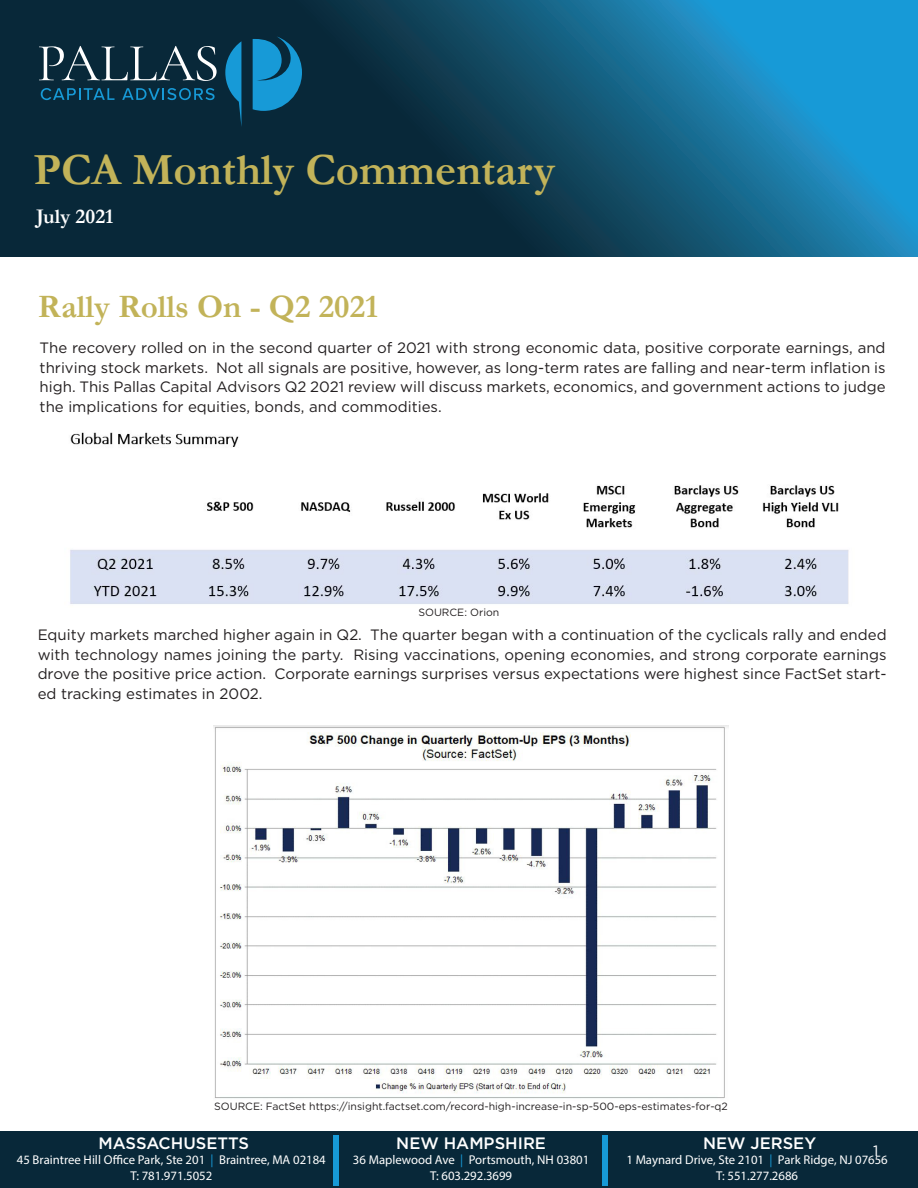
<style>
.page{position:relative;width:918px;height:1188px;background:#fff}
.page>*{position:absolute;margin:0;border:0;box-sizing:border-box;transform-origin:0 0}
.t1{font:500 54px "Gotham";color:#179ad7}
.t2{font:700 45px "Garamond";color:#c2b359}
.t3{font:700 33px "Garamond";color:#c2b359}
.t4{font:700 21px "Garamond";color:#fff}
.t5{font:500 16.5px "Gotham";color:#fff}
.t6{font:15px/19.5px "Gotham";color:#231f20;text-align:justify}
.t7{font:15px "Gotham";color:#fff}
.t8{font:12.75px "Myriad Pro";color:#fff}
.t9{font:10.5px "Gotham";color:#231f20}
.s1{color:#179ad7}
</style>
<div class="page">
<svg style="left:0;top:0;width:918px;height:256px;background:#104d6a"></svg>
<svg style="left:225px;top:41px;width:16px;height:86px"></svg>
<svg style="left:253px;top:36px;width:49px;height:75px;background:#1279a9"></svg>
<svg style="left:39px;top:46px;width:178px;height:35px;background:#354f5d"></svg>
<svg style="left:41px;top:88px;width:74px;height:12px"></svg>
<svg style="left:122px;top:88px;width:93px;height:12px"></svg>
<div style="left:0;top:1132px;width:918px;height:56px;background:#082839"></div>
<img style="left:70px;top:432px;width:779px;height:172px">
<img style="left:213px;top:725px;width:516px;height:374px">
<p class="t2" style="left:33px;top:139px;width:523px">PCA Monthly Commentary</p>
<p class="t4" style="left:36px;top:202px;width:79px">July 2021</p>
<p class="t3" style="left:38px;top:284px;width:342px">Rally Rolls On - Q2 2021</p>
<p class="t6" style="left:40px;top:338px;width:848px">The recovery rolled on in the second quarter of 2021 with strong economic data, positive corporate earnings, and thriving stock markets. Not all signals are positive, however, as long-term rates are falling and near-term inflation is high. This Pallas Capital Advisors Q2 2021 review will discuss markets, economics, and government actions to judge the implications for equities, bonds, and commodities.</p>
<p class="t9" style="left:418px;top:605px;width:83px">SOURCE: Orion</p>
<p class="t6" style="left:38px;top:625px;width:851px">Equity markets marched higher again in Q2. The quarter began with a continuation of the cyclicals rally and ended with technology names joining the party. Rising vaccinations, opening economies, and strong corporate earnings drove the positive price action. Corporate earnings surprises versus expectations were highest since FactSet start&shy;ed tracking estimates in 2002.</p>
<p class="t9" style="left:214px;top:1099px;width:515px">SOURCE: FactSet https://insight.factset.com/record-high-increase-in-sp-500-eps-estimates-for-q2</p>
<p class="t5" style="left:703px;top:1132px;width:115px">NEW JERSEY</p>
<p class="t8" style="left:626px;top:1152px;width:263px">1 Maynard Drive, Ste 2101 <span class="s1">|</span> Park Ridge, NJ 07656</p>
<p class="t8" style="left:716px;top:1167px;width:84px">T: 551.277.2686</p>
<p class="t1" style="left:327px;top:1125px;width:19px">|</p>
<p class="t1" style="left:596px;top:1125px;width:19px">|</p>
<p class="t5" style="left:98px;top:1132px;width:152px">MASSACHUSETTS</p>
<p class="t8" style="left:17px;top:1152px;width:310px">45 Braintree Hill Office Park, Ste 201 <span class="s1">|</span> Braintree, MA 02184</p>
<p class="t8" style="left:130px;top:1167px;width:84px">T: 781.971.5052</p>
<p class="t5" style="left:396px;top:1132px;width:151px">NEW HAMPSHIRE</p>
<p class="t8" style="left:353px;top:1152px;width:238px">36 Maplewood Ave <span class="s1">|</span> Portsmouth, NH 03801</p>
<p class="t8" style="left:430px;top:1167px;width:84px">T: 603.292.3699</p>
<p class="t7" style="left:873px;top:1141px;width:7px">1</p>
</div>
